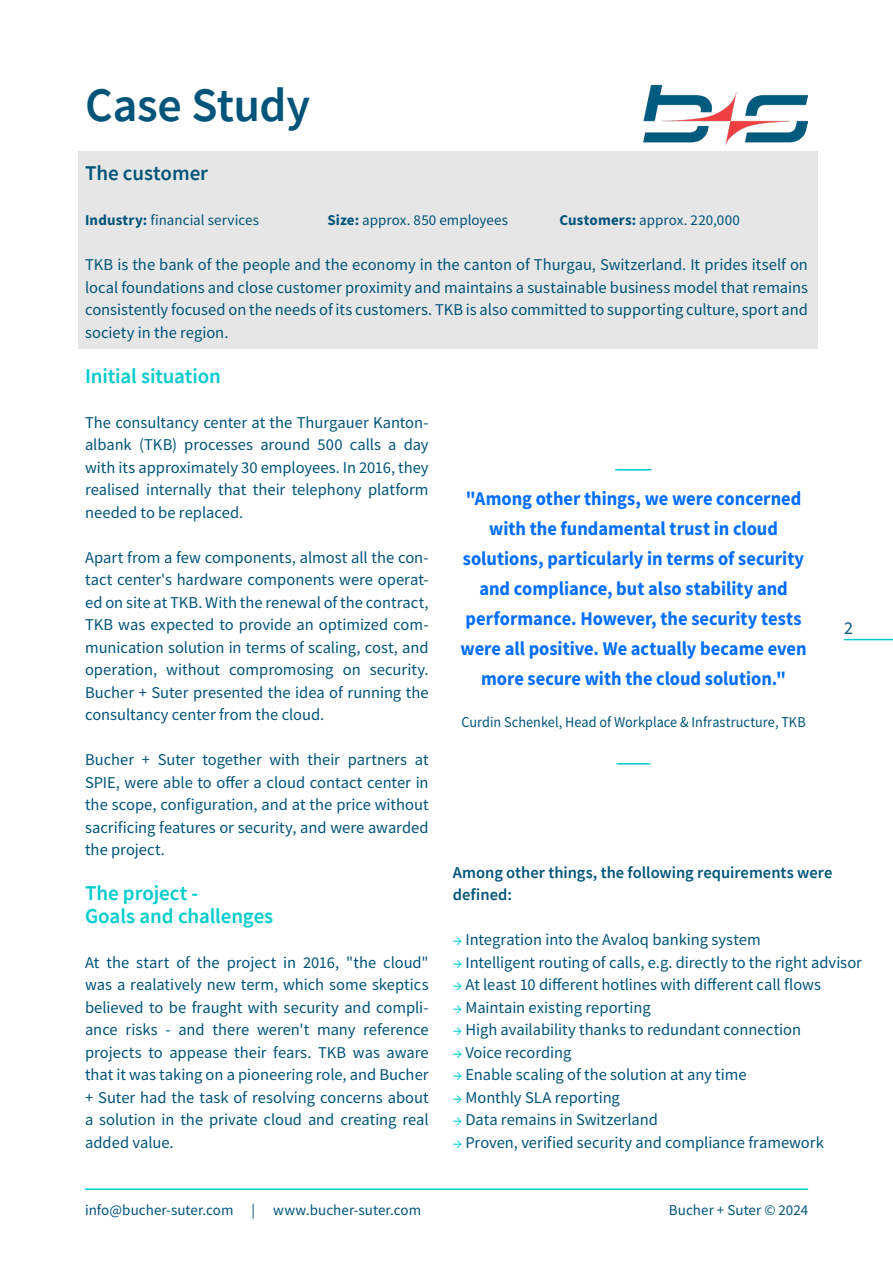
<style>
.page{position:relative;width:893px;height:1263px;background:#fff}
.page>*{position:absolute;margin:0;border:0;box-sizing:border-box;transform-origin:0 0}
.t1{font:600 48px "Source Sans Pro";letter-spacing:-.01em;color:#005479}
.t2{font:600 21px/22.5px "Source Sans Pro";letter-spacing:-.005em;color:#0cc}
.t3{font:21px "Source Sans Pro";color:#0cc;scale:.95 1}
.t4{font:600 21px "Source Sans Pro";letter-spacing:-.005em;color:#005479}
.t5{font:700 19.5px/30px "Source Sans Pro";color:#006eff;text-align:center;scale:.95 1}
.t6{font:18px "Source Sans Pro";color:#005479}
.t7{font:16.5px/22.5px "Source Sans Pro";color:#005479;text-align:justify}
.t8{font:600 16.5px/22.5px "Source Sans Pro";color:#015479}
.t9{font:15px "Source Sans Pro";letter-spacing:.005em;color:#005479}
.t10{font:15px "Source Sans Pro";letter-spacing:.005em;color:#005479;scale:.95 1}
.s1{font-weight:700}
.s2{font-size:15px;color:#0cc}
</style>
<div class="page">
<hr style="left:85px;top:1188px;width:723px;height:2px;background:#0cc">
<hr style="left:844px;top:639px;width:49px;height:1px;background:#0cc">
<img style="left:643px;top:85px;width:165px;height:59px">
<div style="left:78px;top:152px;width:739px;height:197px;background:#e6e6e6"></div>
<h1 class="t1" style="left:85px;top:74px;width:227px">Case Study</h1>
<p class="t4" style="left:85px;top:159px;width:125px">The customer</p>
<p class="t9" style="left:85px;top:210px;width:175px"><span class="s1">Industry:</span> financial services</p>
<p class="t9" style="left:327px;top:210px;width:182px"><span class="s1">Size:</span> approx. 850 employees</p>
<p class="t9" style="left:559px;top:210px;width:182px"><span class="s1">Customers:</span> approx. 220,000</p>
<p class="t7" style="left:85px;top:253px;width:724px">TKB is the bank of the people and the economy in the canton of Thurgau, Switzerland. It prides itself on local foundations and close customer proximity and maintains a sustainable business model that remains consistently focused on the needs of its customers. TKB is also committed to supporting culture, sport and society in the region.</p>
<p class="t2" style="left:85px;top:364px;width:137px">Initial situation</p>
<p class="t7" style="left:85px;top:411px;width:345px">The consultancy center at the Thurgauer Kanton&shy;albank (TKB) processes around 500 calls a day with its approximately 30 employees. In 2016, they realised internally that their telephony platform needed to be replaced.</p>
<p class="t7" style="left:85px;top:546px;width:345px">Apart from a few components, almost all the con&shy;tact center's hardware components were operat&shy;ed on site at TKB. With the renewal of the contract, TKB was expected to provide an optimized com&shy;munication solution in terms of scaling, cost, and operation, without compromosing on security.<br>Bucher + Suter presented the idea of running the consultancy center from the cloud.</p>
<p class="t7" style="left:85px;top:748px;width:345px">Bucher + Suter together with their partners at SPIE, were able to offer a cloud contact center in the scope, configuration, and at the price without sacrificing features or security, and were awarded the project.</p>
<p class="t3" style="left:614px;top:455px;width:42px">-------------</p>
<p class="t5" style="left:461px;top:484px;width:366px">"Among other things, we were concerned with the fundamental trust in cloud solutions, particularly in terms of security and compliance, but also stability and performance. However, the security tests were all positive. We actually became even more secure with the cloud solution."</p>
<p class="t10" style="left:461px;top:713px;width:364px">Curdin Schenkel, Head of Workplace &amp; Infrastructure, TKB</p>
<p class="t3" style="left:616px;top:749px;width:39px">------------</p>
<p class="t6" style="left:844px;top:617px;width:10px">2</p>
<p class="t2" style="left:85px;top:882px;width:190px">The project -<br>Goals and challenges</p>
<p class="t7" style="left:85px;top:951px;width:345px">At the start of the project in 2016, "the cloud" was a realatively new term, which some skeptics believed to be fraught with security and compli&shy;ance risks - and there weren't many reference projects to appease their fears. TKB was aware that it was taking on a pioneering role, and Bucher + Suter had the task of resolving concerns about a solution in the private cloud and creating real added value.</p>
<p class="t8" style="left:453px;top:861px;width:381px">Among other things, the following requirements were defined:</p>
<p class="t7" style="left:453px;top:928px;width:309px"><span class="s2">→</span> Integration into the Avaloq banking system</p>
<p class="t7" style="left:453px;top:951px;width:411px"><span class="s2">→</span> Intelligent routing of calls, e.g. directly to the right advisor</p>
<p class="t7" style="left:453px;top:973px;width:370px"><span class="s2">→</span> At least 10 different hotlines with different call flows</p>
<p class="t7" style="left:453px;top:996px;width:199px"><span class="s2">→</span> Maintain existing reporting</p>
<p class="t7" style="left:453px;top:1018px;width:350px"><span class="s2">→</span> High availability thanks to redundant connection</p>
<p class="t7" style="left:453px;top:1041px;width:120px"><span class="s2">→</span> Voice recording</p>
<p class="t7" style="left:453px;top:1063px;width:295px"><span class="s2">→</span> Enable scaling of the solution at any time</p>
<p class="t7" style="left:453px;top:1086px;width:169px"><span class="s2">→</span> Monthly SLA reporting</p>
<p class="t7" style="left:453px;top:1108px;width:207px"><span class="s2">→</span> Data remains in Switzerland</p>
<p class="t7" style="left:453px;top:1131px;width:373px"><span class="s2">→</span> Proven, verified security and compliance framework</p>
<p class="t9" style="left:85px;top:1200px;width:338px">info@bucher-suter.com | www.bucher-suter.com</p>
<p class="t9" style="left:669px;top:1200px;width:141px">Bucher + Suter © 2024</p>
</div>
